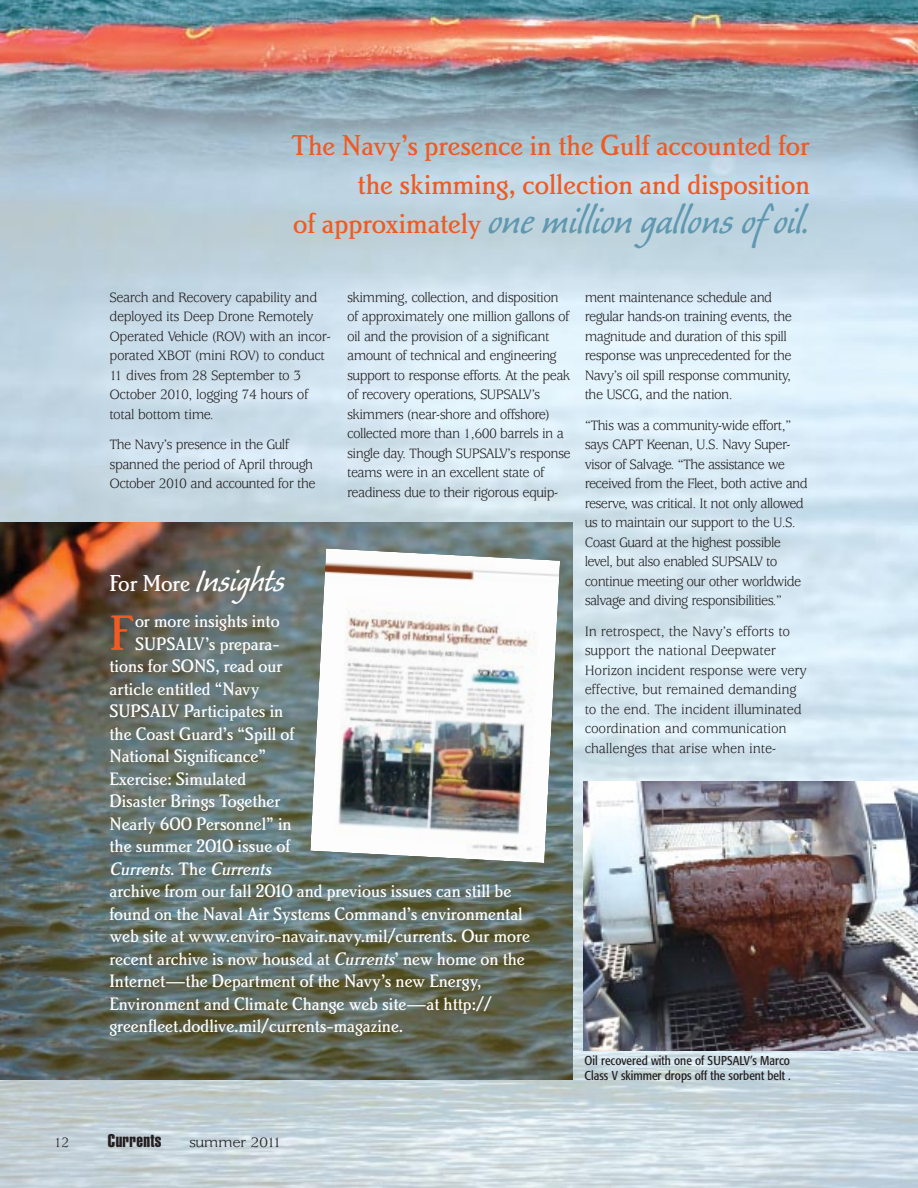
<style>
.page{position:relative;width:918px;height:1188px;background:#fff}
.page>*{position:absolute;margin:0;border:0;box-sizing:border-box;transform-origin:0 0}
.t1{font:51.6px "Brighton Medium Plain";color:#f15a22}
.t2{font:48px "Caliban";letter-spacing:-.01em;color:#5f98b0}
.t3{font:40.5px "Caliban";letter-spacing:-.015em;color:#fff}
.t4{font:30px/39px "Brighton Medium Plain";color:#f15a22;text-align:right}
.t5{font:18.75px "Brighton Medium Plain";color:#fff}
.t6{font:italic 18.75px "Brighton Medium Plain";color:#fff}
.t7{font:18px "Helvetica Extra Compressed";letter-spacing:.02em;color:#231f20;scale:1.1 1}
.t8{font:15px/19.5px "Usherwood";letter-spacing:-.04em;color:#231f20;scale:.95 1}
.t9{font:15px/19.5px "Usherwood";letter-spacing:-.01em;color:#231f20;scale:.95 1}
.t10{font:15px "Usherwood";letter-spacing:-.04em;color:#231f20;scale:1.1 1}
.t11{font:condensed 12.75px/15px "Formata";color:#231f20}
.s1{font-family:"Brighton Medium Plain";font-size:30px;color:#f15a22}
.s2{font-family:"Brighton Medium Plain";font-size:24px}
.s3{font-style:normal}
.s4{font-style:italic}
</style>
<div class="page">
<img style="left:0;top:0;width:918px;height:1187px">
<img style="left:0;top:522px;width:572px;height:558px">
<img style="left:311px;top:548px;width:249px;height:315px">
<img style="left:583px;top:781px;width:335px;height:270px">
<h3 class="t4" style="left:291px;top:129px;width:520px">The Navy’s presence in the Gulf accounted for the skimming, collection and disposition</h3>
<h2 class="t2" style="left:293px;top:204px;width:518px"><span class="s1">of approximately</span> one million gallons of oil.</h2>
<p class="t8" style="left:110px;top:289px;width:234px">Search and Recovery capability and deployed its Deep Drone Remotely<br>Operated Vehicle (ROV) with an incor&shy;porated XBOT (mini ROV) to conduct<br>11 dives from 28 September to 3<br>October 2010, logging 74 hours of total bottom time.</p>
<p class="t8" style="left:110px;top:436px;width:219px">The Navy’s presence in the Gulf spanned the period of April through<br>October 2010 and accounted for the</p>
<p class="t8" style="left:347px;top:289px;width:237px">skimming, collection, and disposition of approximately one million gallons of oil and the provision of a significant amount of technical and engineering support to response efforts. At the peak of recovery operations, SUPSALV’s skimmers (near-shore and offshore) collected more than 1,600 barrels in a single day. Though SUPSALV’s response teams were in an excellent state of readiness due to their rigorous equip-</p>
<p class="t8" style="left:585px;top:289px;width:220px">ment maintenance schedule and regular hands-on training events, the magnitude and duration of this spill response was unprecedented for the Navy’s oil spill response community, the USCG, and the nation.</p>
<p class="t8" style="left:585px;top:417px;width:236px">“This was a community-wide effort,” says CAPT Keenan, U.S. Navy Super&shy;visor of Salvage. “The assistance we received from the Fleet, both active and reserve, was critical. It not only allowed us to maintain our support to the U.S.<br>Coast Guard at the highest possible level, but also enabled SUPSALV to continue meeting our other worldwide salvage and diving responsibilities.”</p>
<p class="t9" style="left:585px;top:623px;width:235px">In retrospect, the Navy’s efforts to support the national Deepwater Horizon incident response were very effective, but remained demanding to the end. The incident illuminated coordination and communication challenges that arise when inte-</p>
<h3 class="t3" style="left:110px;top:565px;width:177px"><span class="s2">For More</span> Insights</h3>
<h1 class="t1" style="left:110px;top:614px;width:26px">F</h1>
<p class="t5" style="left:135px;top:614px;width:146px">or more insights into</p>
<p class="t5" style="left:135px;top:637px;width:146px">SUPSALV’s prepara-</p>
<p class="t5" style="left:110px;top:659px;width:175px">tions for SONS, read our</p>
<p class="t5" style="left:110px;top:682px;width:152px">article entitled “Navy</p>
<p class="t5" style="left:110px;top:704px;width:175px">SUPSALV Participates in</p>
<p class="t5" style="left:110px;top:727px;width:186px">the Coast Guard’s “Spill of</p>
<p class="t5" style="left:110px;top:749px;width:158px">National Significance”</p>
<p class="t5" style="left:110px;top:772px;width:138px">Exercise: Simulated</p>
<p class="t5" style="left:110px;top:794px;width:173px">Disaster Brings Together</p>
<p class="t5" style="left:110px;top:817px;width:184px">Nearly 600 Personnel” in</p>
<p class="t5" style="left:110px;top:839px;width:182px">the summer 2010 issue of</p>
<p class="t6" style="left:110px;top:862px;width:167px">Currents<span class="s3">. T h e</span> Currents</p>
<p class="t5" style="left:110px;top:884px;width:403px">archive from our fall 2010 and previous issues can still be</p>
<p class="t5" style="left:110px;top:907px;width:415px">found on the Naval Air Systems Command’s environmental</p>
<p class="t5" style="left:110px;top:929px;width:422px">web site at www.enviro-navair.navy.mil/currents. Our more</p>
<p class="t5" style="left:110px;top:952px;width:417px">recent archive is now housed at <span class="s4">Currents</span>’ new home on the</p>
<p class="t5" style="left:109px;top:974px;width:373px">Internet—the Department of the Navy’s new Energy,</p>
<p class="t5" style="left:109px;top:997px;width:384px">Environment and Climate Change web site—at http://</p>
<p class="t5" style="left:109px;top:1019px;width:295px">greenfleet.dodlive.mil/currents-magazine.</p>
<p class="t8" style="left:54px;top:1134px;width:18px">12</p>
<p class="t7" style="left:108px;top:1134px;width:50px">Currents</p>
<p class="t10" style="left:189px;top:1137px;width:86px">summer 2011</p>
<p class="t11" style="left:585px;top:1054px;width:208px">Oil recovered with one of SUPSALV’s Marco<br>Class V skimmer drops off the sorbent belt .</p>
</div>
